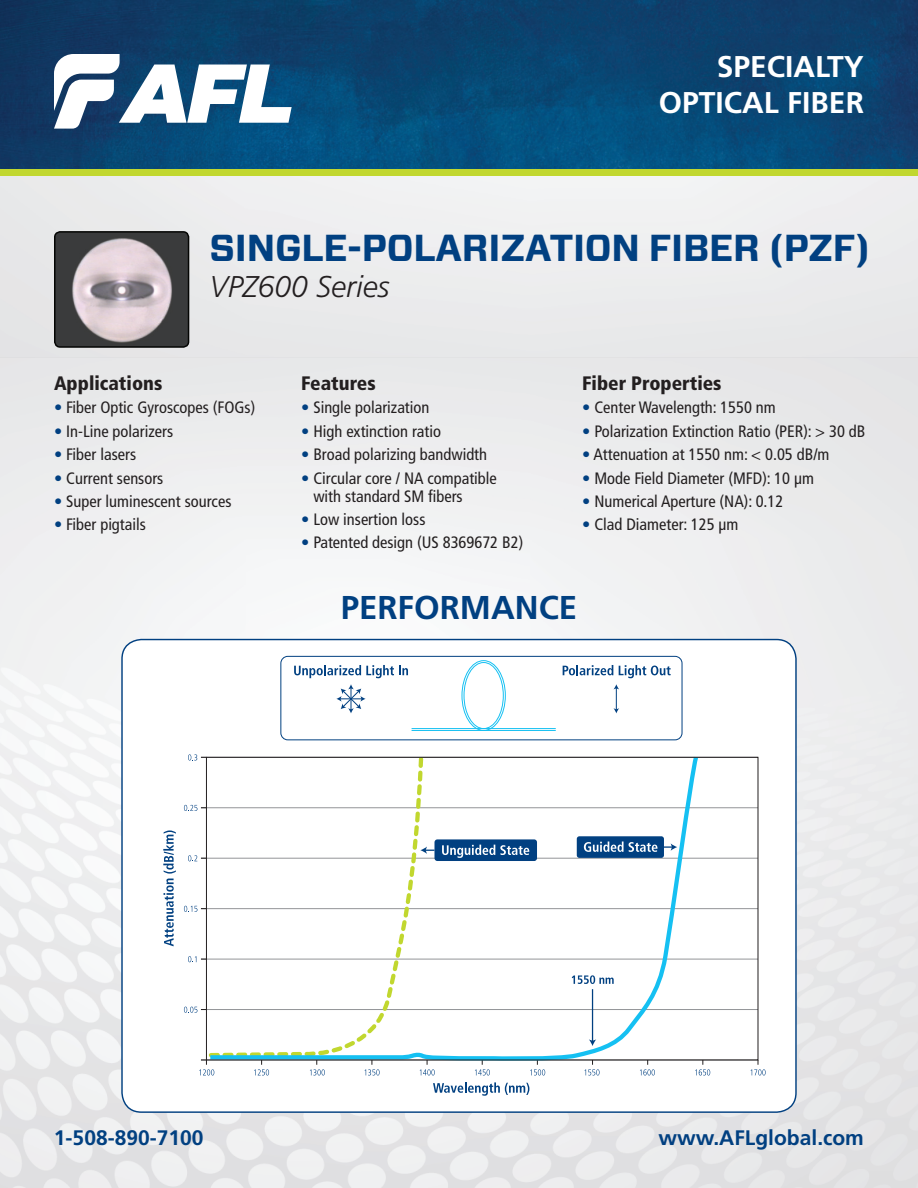
<style>
.page{position:relative;width:918px;height:1188px;background:#fff}
.page>*{position:absolute;margin:0;border:0;box-sizing:border-box;transform-origin:0 0}
.t1{font:700 37.5px "Forza";letter-spacing:-.005em;color:#014081}
.t2{font:700 33px "Frutiger LT Std";color:#014081}
.t3{font:700 30px/36px "Frutiger LT Std";color:#fff;text-align:right}
.t4{font:italic 300 30px "Frutiger LT Std";color:#231f20}
.t5{font:700 21px "Frutiger LT Std";color:#014081}
.t6{font:900 condensed 19.5px "Frutiger LT Std";color:#231f20}
.t7{font:condensed 16.5px/18px "Frutiger LT Std";color:#231f20}
.s1{color:#014081}
</style>
<div class="page">
<img style="left:0;top:176px;width:918px;height:1012px">
<div style="left:0;top:107px;width:918px;height:69px;background:#c1d72f"></div>
<img style="left:0;top:0;width:918px;height:168px">
<svg style="left:54px;top:54px;width:238px;height:75px"></svg>
<img style="left:55px;top:232px;width:134px;height:115px">
<div style="left:54px;top:231px;width:135px;height:117px;border:2px solid #040503;border-radius:5px"></div>
<div style="left:122px;top:640px;width:674px;height:472px;background:#fff;border-radius:20px"></div>
<hr style="left:201px;top:807px;width:557px;height:1px;background:#939598">
<hr style="left:201px;top:858px;width:557px;height:1px;background:#939598">
<hr style="left:201px;top:908px;width:557px;height:1px;background:#939598">
<hr style="left:201px;top:959px;width:557px;height:1px;background:#939598">
<hr style="left:201px;top:1009px;width:557px;height:1px;background:#939598">
<hr style="left:201px;top:1060px;width:557px;height:1px;background:#939598">
<svg style="left:163px;top:830px;width:13px;height:116px"></svg>
<svg style="left:433px;top:1082px;width:96px;height:14px"></svg>
<svg style="left:188px;top:754px;width:18px;height:7px"></svg>
<svg style="left:188px;top:855px;width:18px;height:6px"></svg>
<svg style="left:184px;top:906px;width:22px;height:6px"></svg>
<svg style="left:188px;top:956px;width:18px;height:6px"></svg>
<svg style="left:184px;top:1007px;width:22px;height:6px"></svg>
<div style="left:280px;top:656px;width:402px;height:84px;border:1px solid #014081;border-radius:7px"></div>
<svg style="left:461px;top:660px;width:45px;height:70px"></svg>
<svg style="left:294px;top:665px;width:114px;height:13px"></svg>
<svg style="left:336px;top:684px;width:30px;height:29px"></svg>
<svg style="left:563px;top:665px;width:50px;height:10px"></svg>
<svg style="left:619px;top:665px;width:52px;height:13px"></svg>
<svg style="left:613px;top:684px;width:6px;height:29px"></svg>
<hr style="left:412px;top:728px;width:144px;height:1px;background:#15c0f2">
<hr style="left:412px;top:730px;width:144px;height:1px;background:#15c0f2">
<svg style="left:184px;top:805px;width:22px;height:6px"></svg>
<svg style="left:199px;top:1060px;width:15px;height:15px"></svg>
<svg style="left:254px;top:1064px;width:15px;height:11px"></svg>
<svg style="left:310px;top:1064px;width:15px;height:11px"></svg>
<svg style="left:365px;top:1064px;width:15px;height:11px"></svg>
<svg style="left:420px;top:1064px;width:15px;height:11px"></svg>
<svg style="left:475px;top:1064px;width:15px;height:11px"></svg>
<svg style="left:530px;top:1064px;width:15px;height:11px"></svg>
<svg style="left:585px;top:1064px;width:15px;height:11px"></svg>
<svg style="left:640px;top:1064px;width:15px;height:11px"></svg>
<svg style="left:695px;top:1060px;width:15px;height:15px"></svg>
<svg style="left:751px;top:1060px;width:15px;height:15px"></svg>
<svg style="left:206px;top:756px;width:495px;height:308px"></svg>
<div style="left:435px;top:839px;width:102px;height:22px;background:#014081;border-radius:3px"></div>
<svg style="left:442px;top:845px;width:87px;height:13px"></svg>
<svg style="left:420px;top:847px;width:15px;height:7px"></svg>
<svg style="left:664px;top:843px;width:13px;height:8px"></svg>
<hr style="left:592px;top:989px;width:1px;height:52px;background:#014081">
<svg style="left:589px;top:1039px;width:7px;height:7px"></svg>
<div style="left:206px;top:757px;width:552px;height:303px;border:1px solid #231f20"></div>
<div style="left:577px;top:836px;width:87px;height:22px;background:#014081;border-radius:3px"></div>
<svg style="left:569px;top:842px;width:88px;height:13px"></svg>
<h3 class="t3" style="left:659px;top:48px;width:207px">SPECIALTY<br>OPTICAL FIBER</h3>
<h1 class="t1" style="left:210px;top:223px;width:662px">SINGLE-POLARIZATION FIBER (PZF)</h1>
<h3 class="t4" style="left:210px;top:270px;width:182px">VPZ600 Series</h3>
<p class="t6" style="left:54px;top:371px;width:110px">Applications</p>
<p class="t7" style="left:54px;top:399px;width:203px"><span class="s1">•</span> Fiber Optic Gyroscopes (FOGs)</p>
<p class="t7" style="left:54px;top:422px;width:121px"><span class="s1">•</span> In-Line polarizers</p>
<p class="t7" style="left:54px;top:446px;width:84px"><span class="s1">•</span> Fiber lasers</p>
<p class="t7" style="left:54px;top:469px;width:111px"><span class="s1">•</span> Current sensors</p>
<p class="t7" style="left:54px;top:492px;width:179px"><span class="s1">•</span> Super luminescent sources</p>
<p class="t7" style="left:54px;top:516px;width:93px"><span class="s1">•</span> Fiber pigtails</p>
<p class="t6" style="left:301px;top:371px;width:76px">Features</p>
<p class="t7" style="left:301px;top:399px;width:130px"><span class="s1">•</span> Single polarization</p>
<p class="t7" style="left:301px;top:422px;width:141px"><span class="s1">•</span> High extinction ratio</p>
<p class="t7" style="left:301px;top:446px;width:188px"><span class="s1">•</span> Broad polarizing bandwidth</p>
<p class="t7" style="left:313px;top:469px;width:185px;text-indent:-12px"><span class="s1">•</span> Circular core / NA compatible with standard SM fibers</p>
<p class="t7" style="left:301px;top:510px;width:126px"><span class="s1">•</span> Low insertion loss</p>
<p class="t7" style="left:301px;top:534px;width:224px"><span class="s1">•</span> Patented design (US 8369672 B2)</p>
<p class="t6" style="left:582px;top:371px;width:141px">Fiber Properties</p>
<p class="t7" style="left:582px;top:399px;width:195px"><span class="s1">•</span> Center Wavelength: 1550 nm</p>
<p class="t7" style="left:582px;top:422px;width:285px"><span class="s1">•</span> Polarization Extinction Ratio (PER): &gt; 30 dB</p>
<p class="t7" style="left:582px;top:446px;width:249px"><span class="s1">•</span> Attenuation at 1550 nm: &lt; 0.05 dB/m</p>
<p class="t7" style="left:582px;top:469px;width:233px"><span class="s1">•</span> Mode Field Diameter (MFD): 10 µm</p>
<p class="t7" style="left:582px;top:492px;width:203px"><span class="s1">•</span> Numerical Aperture (NA): 0.12</p>
<p class="t7" style="left:582px;top:516px;width:158px"><span class="s1">•</span> Clad Diameter: 125 µm</p>
<h2 class="t2" style="left:341px;top:588px;width:238px">PERFORMANCE</h2>
<p class="t5" style="left:54px;top:1125px;width:151px">1-508-890-7100</p>
<p class="t5" style="left:659px;top:1125px;width:207px">www.AFLglobal.com</p>
</div>
